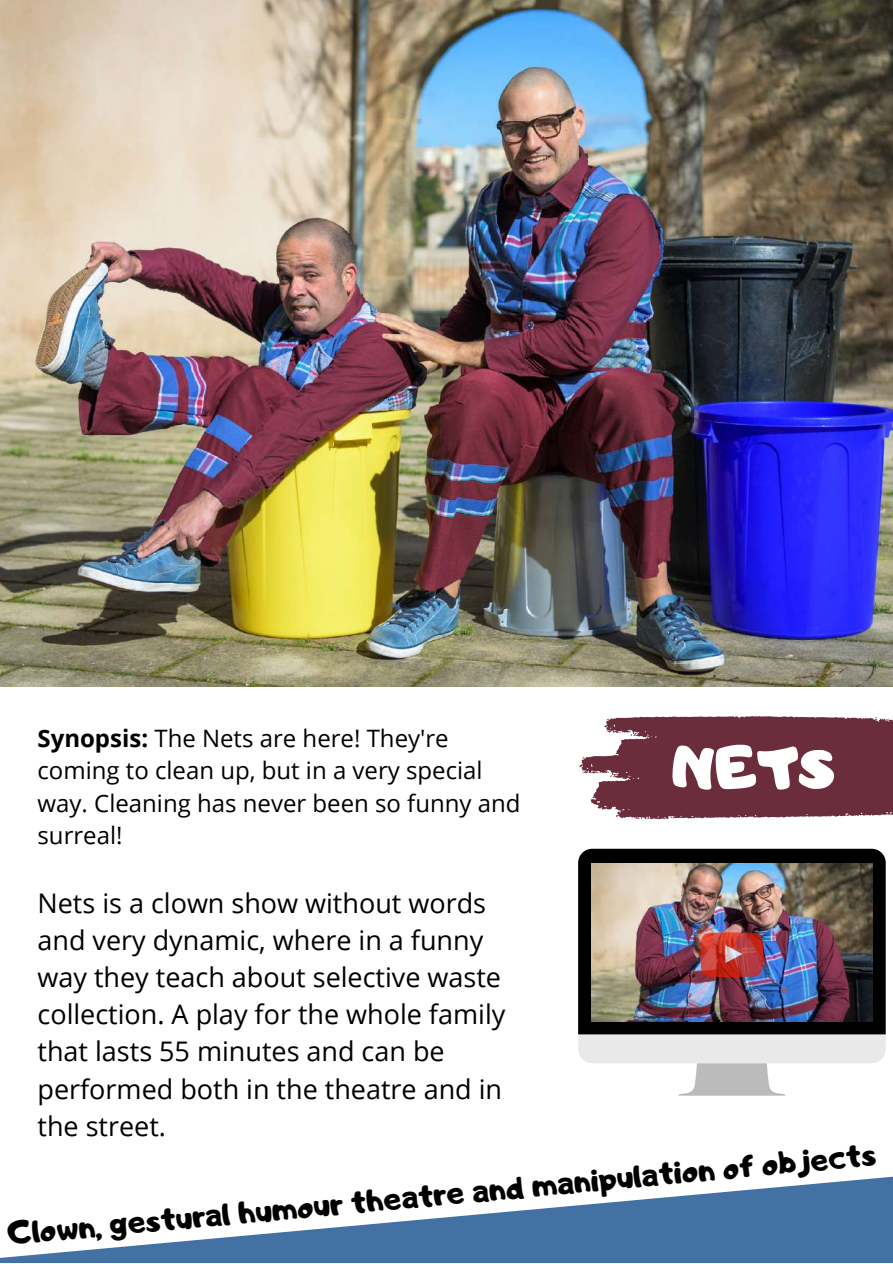
<style>
.page{position:relative;width:893px;height:1264px;background:#fff}
.page>*{position:absolute;margin:0;border:0;box-sizing:border-box;transform-origin:0 0}
.t1{font:57px "CA Generated";color:#fff}
.t2{font:32.25px "Adigiana Toybox";color:#000}
.t3{font:27px/37px "Open Sans";color:#000}
.t4{font:24px/32.5px "Open Sans";color:#000}
.s1{font-weight:700}
</style>
<div class="page">
<img style="left:0;top:0;width:892px;height:686px">
<svg style="left:0;top:927px;width:892px;height:335px"></svg>
<svg style="left:578px;top:848px;width:307px;height:186px;background:#090809"></svg>
<svg style="left:578px;top:1034px;width:307px;height:61px"></svg>
<img style="left:591px;top:863px;width:281px;height:158px">
<svg style="left:700px;top:932px;width:63px;height:45px;background:#c0423e"></svg>
<svg style="left:579px;top:716px;width:313px;height:103px;background:#7c4653"></svg>
<p class="t4" style="left:37px;top:721px;width:484px"><span class="s1">Synopsis:</span> The Nets are here! They're coming to clean up, but in a very special way. Cleaning has never been so funny and surreal!</p>
<h1 class="t1" style="left:672px;top:730px;width:163px">NETS</h1>
<p class="t3" style="left:37px;top:884px;width:469px">Nets is a clown show without words and very dynamic, where in a funny way they teach about selective waste collection. A play for the whole family that lasts 55 minutes and can be performed both in the theatre and in the street.</p>
<p class="t2" style="left:5px;top:1210px;width:873px;rotate:-5deg">Clown, gestural humour theatre and manipulation of objects</p>
</div>
